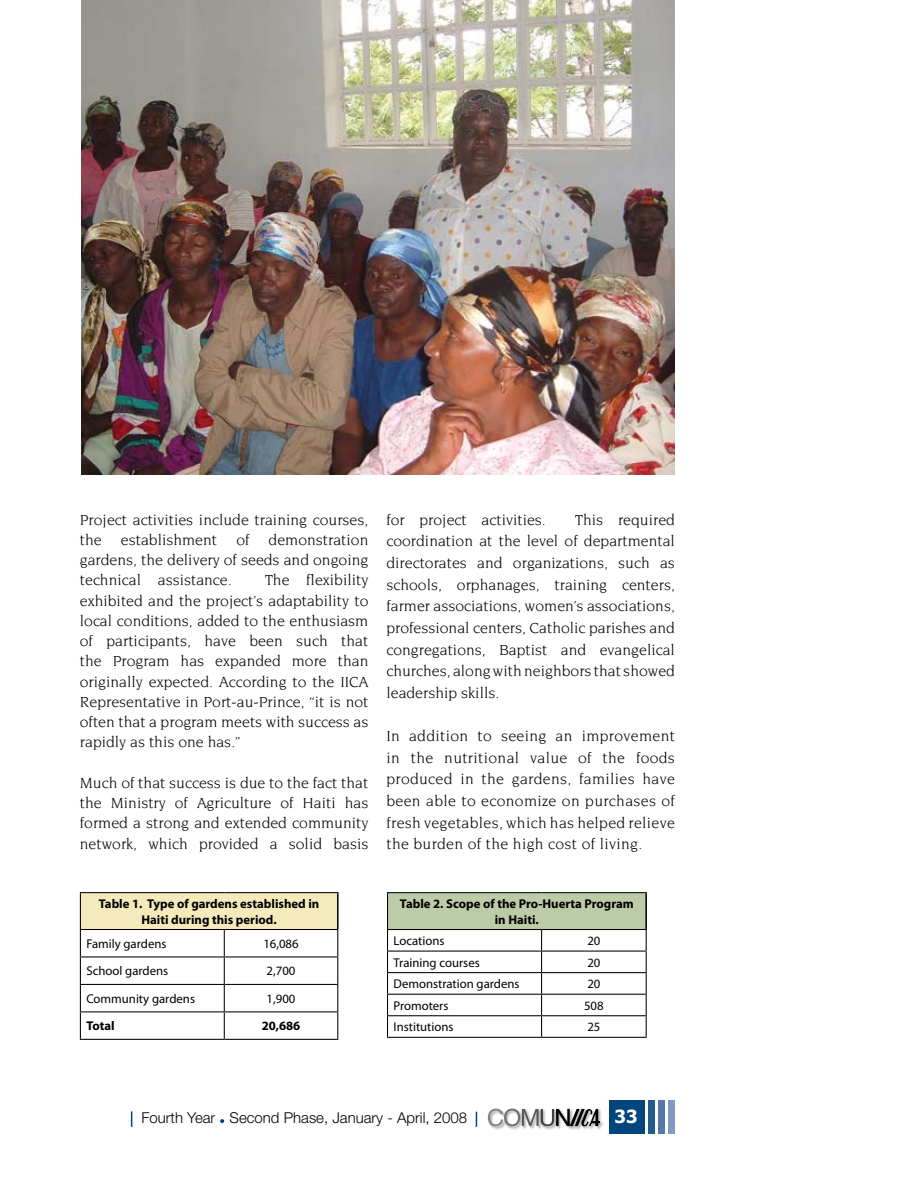
<style>
.page{position:relative;width:918px;height:1188px;background:#fff}
.page>*{position:absolute;margin:0;border:0;box-sizing:border-box;transform-origin:0 0}
.t1{font:700 18px "Tahoma";color:#fff}
.t2{font:15.75px/20.2px "Novarese";color:#000;text-align:justify}
.t3{font:300 15px "Helvetica Neue";color:#000}
.t4{font:12.75px "Myriad Pro";color:#000}
.t5{font:700 12.75px/15.3px "Myriad Pro";color:#000;text-align:center}
</style>
<div class="page">
<img style="left:487px;top:1117px;width:16px;height:13px">
<img style="left:503px;top:1126px;width:17px;height:4px">
<img style="left:520px;top:1126px;width:19px;height:3px">
<img style="left:539px;top:1126px;width:16px;height:4px">
<img style="left:555px;top:1110px;width:48px;height:20px">
<img style="left:568px;top:1126px;width:12px;height:4px">
<img style="left:580px;top:1126px;width:17px;height:4px">
<svg style="left:488px;top:1108px;width:112px;height:18px"></svg>
<div style="left:609px;top:1100px;width:36px;height:34px;background:#00457c"></div>
<div style="left:648px;top:1100px;width:7px;height:34px;background:#215c8f"></div>
<div style="left:658px;top:1100px;width:7px;height:34px;background:#5478a7"></div>
<div style="left:668px;top:1100px;width:7px;height:34px;background:#829abf"></div>
<svg style="left:220px;top:1119px;width:4px;height:4px"></svg>
<svg style="left:131px;top:1111px;width:1px;height:16px"></svg>
<svg style="left:476px;top:1112px;width:1px;height:15px"></svg>
<div style="left:80px;top:893px;width:258px;height:37px;background:#f4eabc"></div>
<hr style="left:337px;top:893px;width:2px;height:36px;background:#000">
<hr style="left:80px;top:956px;width:144px;height:1px;background:#000">
<hr style="left:224px;top:956px;width:114px;height:1px;background:#000">
<hr style="left:80px;top:984px;width:144px;height:1px;background:#000">
<hr style="left:224px;top:984px;width:114px;height:1px;background:#000">
<hr style="left:80px;top:1011px;width:144px;height:1px;background:#000">
<svg style="left:80px;top:930px;width:1px;height:109px"></svg>
<hr style="left:224px;top:1011px;width:114px;height:1px;background:#000">
<svg style="left:224px;top:930px;width:1px;height:109px"></svg>
<svg style="left:337px;top:930px;width:1px;height:109px"></svg>
<hr style="left:80px;top:1039px;width:144px;height:1px;background:#000">
<hr style="left:224px;top:1039px;width:114px;height:1px;background:#000">
<hr style="left:80px;top:892px;width:144px;height:1px;background:#000">
<hr style="left:80px;top:893px;width:1px;height:36px;background:#000">
<hr style="left:224px;top:892px;width:115px;height:1px;background:#000">
<hr style="left:80px;top:929px;width:144px;height:1px;background:#000">
<hr style="left:224px;top:929px;width:114px;height:1px;background:#000">
<div style="left:388px;top:893px;width:258px;height:37px;background:#bccba8"></div>
<hr style="left:645px;top:893px;width:2px;height:36px;background:#000">
<hr style="left:387px;top:951px;width:155px;height:1px;background:#000">
<hr style="left:542px;top:951px;width:105px;height:1px;background:#000">
<hr style="left:387px;top:972px;width:155px;height:1px;background:#000">
<hr style="left:542px;top:972px;width:105px;height:1px;background:#000">
<hr style="left:387px;top:994px;width:155px;height:1px;background:#000">
<hr style="left:542px;top:994px;width:105px;height:1px;background:#000">
<hr style="left:387px;top:1015px;width:155px;height:1px;background:#000">
<svg style="left:387px;top:930px;width:1px;height:107px"></svg>
<hr style="left:542px;top:1015px;width:105px;height:1px;background:#000">
<svg style="left:541px;top:930px;width:1px;height:107px"></svg>
<svg style="left:646px;top:930px;width:1px;height:107px"></svg>
<hr style="left:387px;top:1037px;width:155px;height:1px;background:#000">
<hr style="left:542px;top:1037px;width:105px;height:1px;background:#000">
<hr style="left:387px;top:892px;width:155px;height:1px;background:#000">
<hr style="left:387px;top:893px;width:1px;height:36px;background:#000">
<hr style="left:542px;top:892px;width:105px;height:1px;background:#000">
<hr style="left:387px;top:929px;width:155px;height:1px;background:#000">
<hr style="left:542px;top:929px;width:105px;height:1px;background:#000">
<img style="left:81px;top:0;width:594px;height:475px">
<p class="t2" style="left:80px;top:509px;width:290px">Project activities include training courses, the establishment of demonstration gardens, the delivery of seeds and ongoing technical assistance.</p>
<p class="t2" style="left:80px;top:570px;width:290px;text-indent:185px">The flexibility exhibited and the project’s adaptability to local conditions, added to the enthusiasm of participants, have been such that the Program has expanded more than originally expected. According to the IICA Representative in Port-au-Prince, “it is not often that a program meets with success as rapidly as this one has.”</p>
<p class="t2" style="left:80px;top:772px;width:290px">Much of that success is due to the fact that the Ministry of Agriculture of Haiti has formed a strong and extended community network, which provided a solid basis</p>
<p class="t2" style="left:386px;top:508px;width:290px;line-height:21.6px;text-indent:189px">This required coordination at the level of departmental directorates and organizations, such as schools, orphanages, training centers, farmer associations, women’s associations, professional centers, Catholic parishes and congregations, Baptist and evangelical churches, along with neighbors that showed leadership skills.</p>
<p class="t2" style="left:386px;top:725px;width:290px;line-height:21.6px">In addition to seeing an improvement in the nutritional value of the foods produced in the gardens, families have been able to economize on purchases of fresh vegetables, which has helped relieve the burden of the high cost of living.</p>
<p class="t2" style="left:386px;top:509px;width:161px">for project activities.</p>
<p class="t5" style="left:99px;top:896px;width:222px">Table 1. Type of gardens established in<br>Haiti during this period.</p>
<p class="t4" style="left:86px;top:936px;width:82px">Family gardens</p>
<p class="t4" style="left:263px;top:936px;width:37px">16,086</p>
<p class="t4" style="left:86px;top:963px;width:83px">School gardens</p>
<p class="t4" style="left:267px;top:963px;width:30px">2,700</p>
<p class="t4" style="left:86px;top:991px;width:110px">Community gardens</p>
<p class="t4" style="left:267px;top:991px;width:30px">1,900</p>
<p class="t5" style="left:86px;top:1018px;width:30px">Total</p>
<p class="t5" style="left:262px;top:1018px;width:40px">20,686</p>
<p class="t5" style="left:400px;top:896px;width:235px">Table 2. Scope of the Pro-Huerta Program in Haiti.</p>
<p class="t4" style="left:394px;top:933px;width:52px">Locations</p>
<p class="t4" style="left:587px;top:933px;width:15px">20</p>
<p class="t4" style="left:394px;top:954px;width:88px">Training courses</p>
<p class="t4" style="left:587px;top:954px;width:15px">20</p>
<p class="t4" style="left:394px;top:976px;width:128px">Demonstration gardens</p>
<p class="t4" style="left:587px;top:976px;width:15px">20</p>
<p class="t4" style="left:394px;top:998px;width:57px">Promoters</p>
<p class="t4" style="left:584px;top:998px;width:21px">508</p>
<p class="t4" style="left:394px;top:1019px;width:62px">Institutions</p>
<p class="t4" style="left:587px;top:1019px;width:15px">25</p>
<p class="t3" style="left:141px;top:1109px;width:327px">Fourth Year Second Phase, January - April, 2008</p>
<p class="t1" style="left:615px;top:1105px;width:24px">33</p>
</div>
